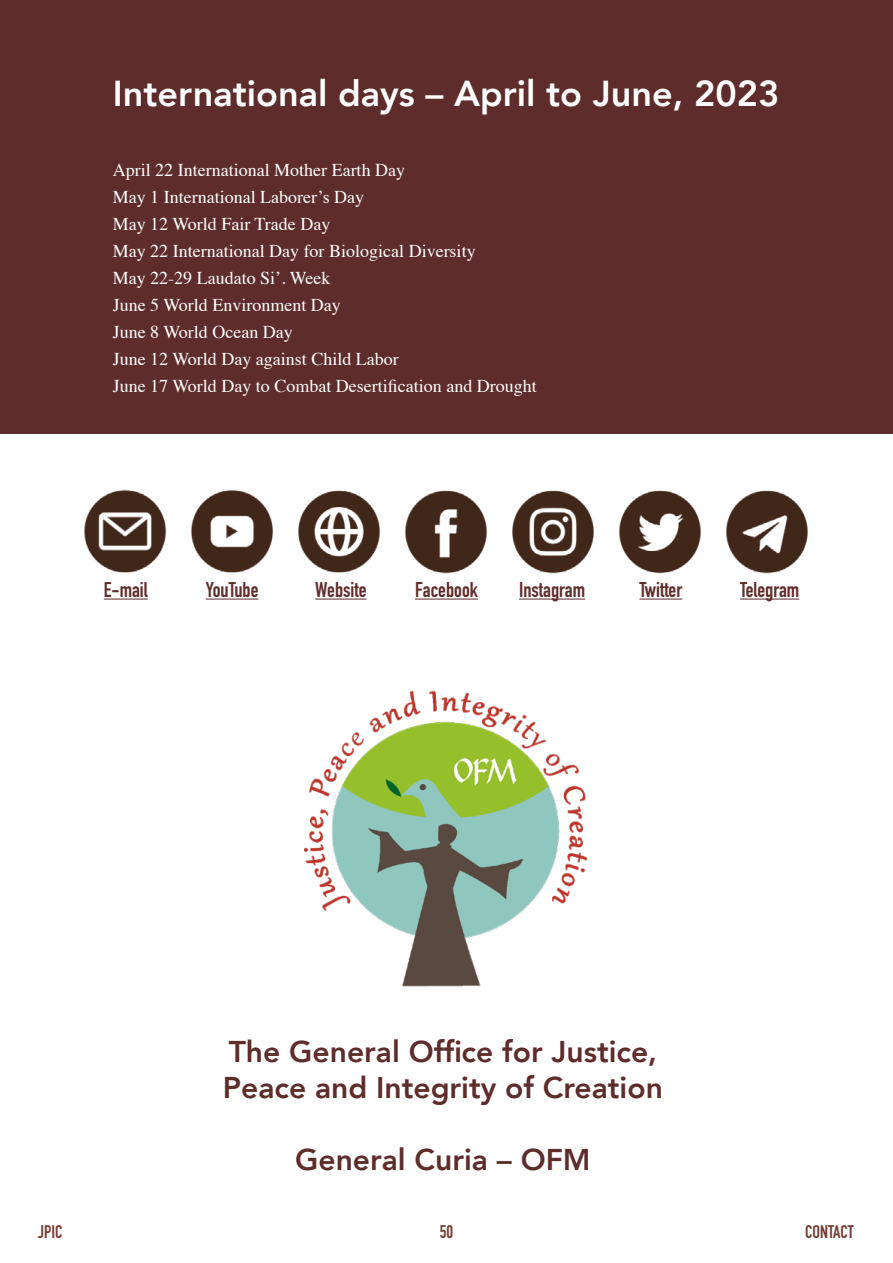
<style>
.page{position:relative;width:893px;height:1263px;background:#fff}
.page>*{position:absolute;margin:0;border:0;box-sizing:border-box;transform-origin:0 0}
.t1{font:800 36px "Avenir";color:#fff}
.t2{font:800 30px/36px "Avenir";color:#5e2d2b}
.t3{font:700 21px "DIN Condensed";color:#5e2d2b}
.t4{font:18px/27px "Times";color:#fff}
.t5{font:700 18px "DIN Condensed";color:#743a32}
</style>
<div class="page">
<img style="left:304px;top:690px;width:284px;height:297px">
<div style="left:1px;top:0;width:892px;height:433px;background:#5e2d2b"></div>
<img style="left:84px;top:489px;width:724px;height:111px">
<hr style="left:104px;top:598px;width:44px;height:1px;background:#5e2d2b">
<hr style="left:206px;top:598px;width:52px;height:1px;background:#5e2d2b">
<hr style="left:315px;top:598px;width:52px;height:1px;background:#5e2d2b">
<hr style="left:415px;top:598px;width:63px;height:1px;background:#5e2d2b">
<hr style="left:519px;top:598px;width:66px;height:1px;background:#5e2d2b">
<hr style="left:639px;top:598px;width:43px;height:1px;background:#5e2d2b">
<hr style="left:740px;top:598px;width:59px;height:1px;background:#5e2d2b">
<h1 class="t1" style="left:113px;top:66px;width:668px">International days – April to June, 2023</h1>
<p class="t4" style="left:113px;top:155px;width:426px">April 22 International Mother Earth Day<br>May 1 International Laborer’s Day<br>May 12 World Fair Trade Day<br>May 22 International Day for Biological Diversity<br>May 22-29 Laudato Si’. Week<br>June 5 World Environment Day<br>June 8 World Ocean Day<br>June 12 World Day against Child Labor<br>June 17 World Day to Combat Desertification and Drought</p>
<p class="t3" style="left:104px;top:575px;width:45px">E-mail</p>
<p class="t3" style="left:206px;top:575px;width:54px">YouTube</p>
<p class="t3" style="left:315px;top:575px;width:53px">Website</p>
<p class="t3" style="left:415px;top:575px;width:64px">Facebook</p>
<p class="t3" style="left:519px;top:575px;width:67px">Instagram</p>
<p class="t3" style="left:639px;top:575px;width:44px">Twitter</p>
<p class="t3" style="left:740px;top:575px;width:61px">Telegram</p>
<h2 class="t2" style="left:223px;top:1033px;width:442px">The General Office for Justice,<br>Peace and Integrity of Creation</h2>
<h2 class="t2" style="left:295px;top:1141px;width:297px">General Curia – OFM</h2>
<p class="t5" style="left:38px;top:1219px;width:26px">JPIC</p>
<p class="t5" style="left:805px;top:1219px;width:50px">CONTACT</p>
<p class="t5" style="left:440px;top:1219px;width:15px">50</p>
</div>
